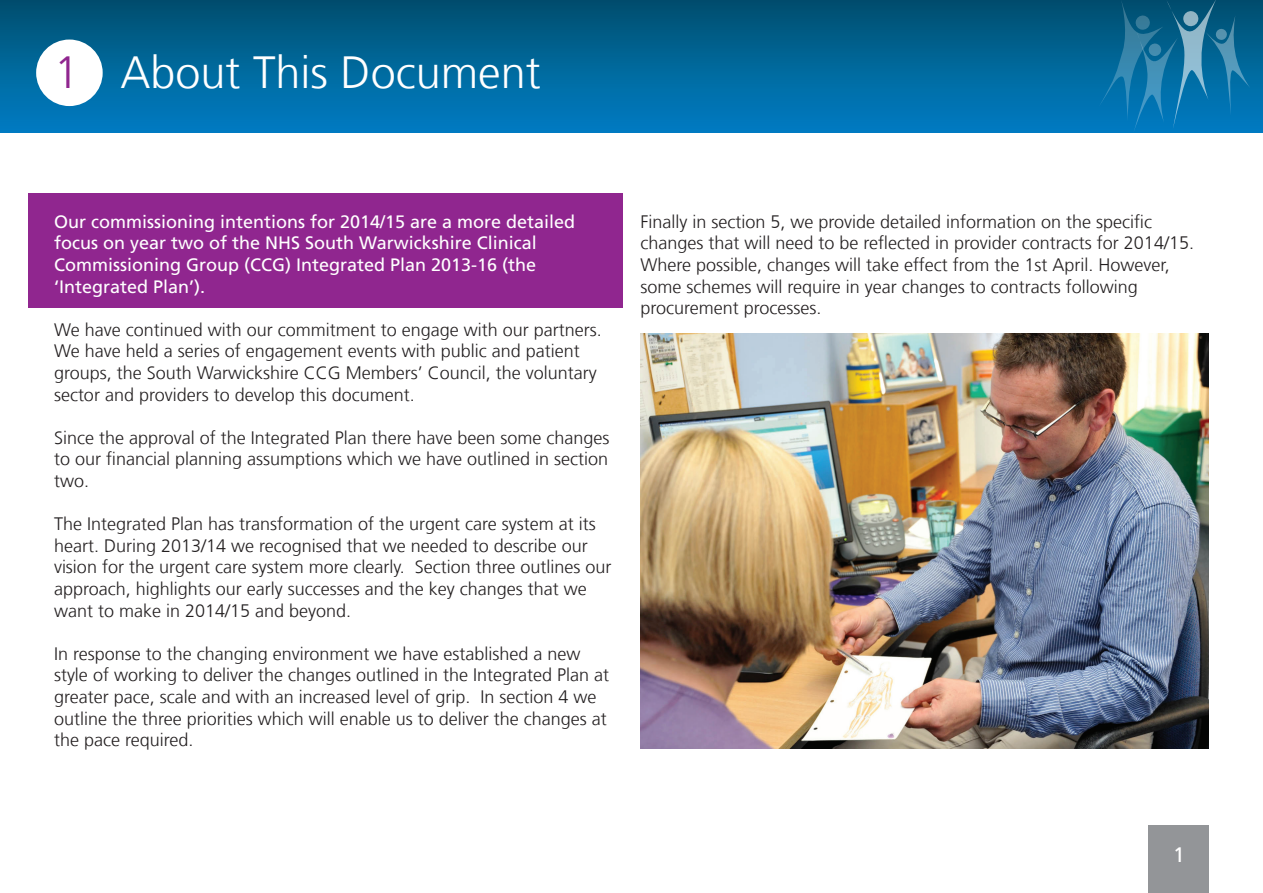
<style>
.page{position:relative;width:1263px;height:893px;background:#fff}
.page>*{position:absolute;margin:0;border:0;box-sizing:border-box;transform-origin:0 0}
.t1{font:300 45px "Frutiger LT Com";color:#fff}
.t2{font:21px "Frutiger LT Com";color:#fff}
.t3{font:300 18px/21.6px "Frutiger LT Com";color:#231f20}
.t4{font:18px/21.6px "Frutiger LT Com";color:#fff}
.s1{color:#90268f}
</style>
<div class="page">
<div style="left:1149px;top:825px;width:60px;height:68px;background:#939598"></div>
<div style="left:0;top:0;width:1263px;height:132px;background:linear-gradient(to bottom,#004f6f,#007dc4)"></div>
<svg style="left:1099px;top:0;width:151px;height:133px"></svg>
<svg style="left:1215px;top:29px;width:12px;height:11px"></svg>
<div style="left:28px;top:193px;width:594px;height:115px;background:#90268f"></div>
<img style="left:640px;top:334px;width:569px;height:414px">
<div style="left:36px;top:40px;width:67px;height:66px;background:#fff;border-radius:50%"></div>
<h1 class="t1" style="left:54px;top:46px;width:488px"><span class="s1">1</span> About This Document</h1>
<p class="t4" style="left:54px;top:211px;width:523px">Our commissioning intentions for 2014/15 are a more detailed focus on year two of the NHS South Warwickshire Clinical Commissioning Group (CCG) Integrated Plan 2013-16 (the ‘Integrated Plan’).</p>
<p class="t3" style="left:54px;top:319px;width:549px">We have continued with our commitment to engage with our partners.<br>We have held a series of engagement events with public and patient groups, the South Warwickshire CCG Members’ Council, the voluntary sector and providers to develop this document.</p>
<p class="t3" style="left:54px;top:427px;width:557px;text-align:justify">Since the approval of the Integrated Plan there have been some changes to our financial planning assumptions which we have outlined in section two.</p>
<p class="t3" style="left:54px;top:513px;width:559px">The Integrated Plan has transformation of the urgent care system at its heart. During 2013/14 we recognised that we needed to describe our vision for the urgent care system more clearly. Section three outlines our approach, highlights our early successes and the key changes that we want to make in 2014/15 and beyond.</p>
<p class="t3" style="left:54px;top:643px;width:557px">In response to the changing environment we have established a new style of working to deliver the changes outlined in the Integrated Plan at greater pace, scale and with an increased level of grip. In section 4 we outline the three priorities which will enable us to deliver the changes at the pace required.</p>
<p class="t3" style="left:640px;top:211px;width:555px">Finally in section 5, we provide detailed information on the specific changes that will need to be reflected in provider contracts for 2014/15.<br>Where possible, changes will take effect from the 1st April. However, some schemes will require in year changes to contracts following procurement processes.</p>
<p class="t2" style="left:1173px;top:842px;width:13px">1</p>
</div>
